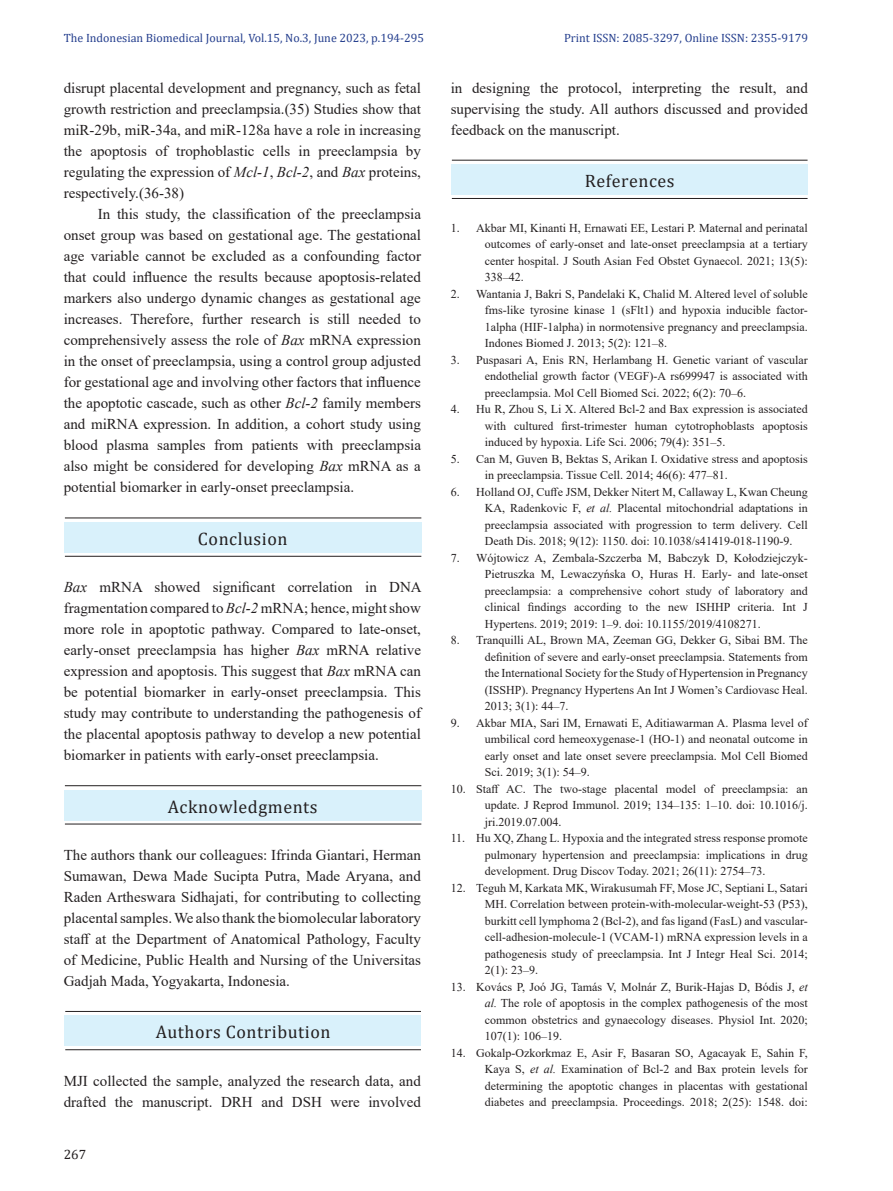
<style>
.page{position:relative;width:893px;height:1191px;background:#fff}
.page>*{position:absolute;margin:0;border:0;box-sizing:border-box;transform-origin:0 0}
.Content_Separator{font:18px "Cambria";letter-spacing:.03em;color:#231f20}
.Body_Text{font:15px/21px "Times New Roman";color:#231f20;text-align:justify}
.t1{font:13.5px "Cambria";color:#231f20}
.References{font:12px/16.5px "Times New Roman";color:#231f20;text-align:justify}
.t2{font:12px "Cambria";color:#253f8e}
.s1{font-style:italic}
</style>
<div class="page">
<hr style="left:65px;top:517px;width:356px;height:1px;background:#231f20">
<hr style="left:65px;top:556px;width:356px;height:1px;background:#231f20">
<div style="left:64px;top:522px;width:357px;height:30px;background:#d9f1fb"></div>
<hr style="left:65px;top:1011px;width:356px;height:1px;background:#231f20">
<hr style="left:65px;top:1049px;width:356px;height:1px;background:#231f20">
<div style="left:65px;top:1016px;width:356px;height:30px;background:#d9f1fb"></div>
<hr style="left:65px;top:785px;width:356px;height:1px;background:#231f20">
<hr style="left:65px;top:823px;width:356px;height:1px;background:#231f20">
<div style="left:64px;top:790px;width:357px;height:30px;background:#d9f1fb"></div>
<hr style="left:452px;top:160px;width:356px;height:1px;background:#231f20">
<hr style="left:452px;top:198px;width:356px;height:1px;background:#231f20">
<div style="left:451px;top:165px;width:357px;height:30px;background:#d9f1fb"></div>
<p class="t2" style="left:64px;top:31px;width:362px">The Indonesian Biomedical Journal, Vol.15, No.3, June 2023, p.194-295</p>
<p class="t2" style="left:564px;top:31px;width:245px">Print ISSN: 2085-3297, Online ISSN: 2355-9179</p>
<p class="Body_Text" style="left:64px;top:77px;width:359px">disrupt placental development and pregnancy, such as fetal growth restriction and preeclampsia.(35) Studies show that miR-29b, miR-34a, and miR-128a have a role in increasing the apoptosis of trophoblastic cells in preeclampsia by regulating the expression of <span class="s1">Mcl-1</span>, <span class="s1">Bcl-2</span>, and <span class="s1">Bax</span> proteins, respectively.(36-38)</p>
<p class="Body_Text" style="left:64px;top:203px;width:359px;text-indent:34px">In this study, the classification of the preeclampsia onset group was based on gestational age. The gestational age variable cannot be excluded as a confounding factor that could influence the results because apoptosis-related markers also undergo dynamic changes as gestational age increases. Therefore, further research is still needed to comprehensively assess the role of <span class="s1">Bax</span> mRNA expression in the onset of preeclampsia, using a control group adjusted for gestational age and involving other factors that influence the apoptotic cascade, such as other <span class="s1">Bcl-2</span> family members and miRNA expression. In addition, a cohort study using blood plasma samples from patients with preeclampsia also might be considered for developing <span class="s1">Bax</span> mRNA as a potential biomarker in early-onset preeclampsia.</p>
<p class="Content_Separator" style="left:198px;top:528px;width:91px">Conclusion</p>
<p class="Body_Text" style="left:64px;top:576px;width:359px"><span class="s1">Bax</span> mRNA showed significant correlation in DNA fragmentation compared to <span class="s1">Bcl-2</span> mRNA; hence, might show more role in apoptotic pathway. Compared to late-onset, early-onset preeclampsia has higher <span class="s1">Bax</span> mRNA relative expression and apoptosis. This suggest that <span class="s1">Bax</span> mRNA can be potential biomarker in early-onset preeclampsia. This study may contribute to understanding the pathogenesis of the placental apoptosis pathway to develop a new potential biomarker in patients with early-onset preeclampsia.</p>
<p class="Body_Text" style="left:451px;top:77px;width:359px">in designing the protocol, interpreting the result, and supervising the study. All authors discussed and provided feedback on the manuscript.</p>
<p class="Content_Separator" style="left:585px;top:170px;width:91px">References</p>
<p class="References" style="left:485px;top:219px;width:325px;text-indent:-34px">1. Akbar MI, Kinanti H, Ernawati EE, Lestari P. Maternal and perinatal outcomes of early-onset and late-onset preeclampsia at a tertiary center hospital. J South Asian Fed Obstet Gynaecol. 2021; 13(5):<br>338–42.</p>
<p class="References" style="left:485px;top:285px;width:325px;text-indent:-34px">2. Wantania J, Bakri S, Pandelaki K, Chalid M. Altered level of soluble fms-like tyrosine kinase 1 (sFlt1) and hypoxia inducible factor-1alpha (HIF-1alpha) in normotensive pregnancy and preeclampsia.<br>Indones Biomed J. 2013; 5(2): 121–8.</p>
<p class="References" style="left:485px;top:351px;width:325px;text-indent:-34px">3. Puspasari A, Enis RN, Herlambang H. Genetic variant of vascular endothelial growth factor (VEGF)-A rs699947 is associated with preeclampsia. Mol Cell Biomed Sci. 2022; 6(2): 70–6.</p>
<p class="References" style="left:485px;top:400px;width:325px;text-indent:-34px">4. Hu R, Zhou S, Li X. Altered Bcl-2 and Bax expression is associated with cultured first-trimester human cytotrophoblasts apoptosis induced by hypoxia. Life Sci. 2006; 79(4): 351–5.</p>
<p class="References" style="left:485px;top:450px;width:325px;text-indent:-34px">5. Can M, Guven B, Bektas S, Arikan I. Oxidative stress and apoptosis in preeclampsia. Tissue Cell. 2014; 46(6): 477–81.</p>
<p class="References" style="left:485px;top:483px;width:325px;text-indent:-34px">6. Holland OJ, Cuffe JSM, Dekker Nitert M, Callaway L, Kwan Cheung KA, Radenkovic F, <span class="s1">et al.</span> Placental mitochondrial adaptations in preeclampsia associated with progression to term delivery. Cell Death Dis. 2018; 9(12): 1150. doi: 10.1038/s41419-018-1190-9.</p>
<p class="References" style="left:485px;top:549px;width:325px;text-indent:-34px">7. Wójtowicz A, Zembala-Szczerba M, Babczyk D, Kołodziejczyk-Pietruszka M, Lewaczyńska O, Huras H. Early- and late-onset preeclampsia: a comprehensive cohort study of laboratory and clinical findings according to the new ISHHP criteria. Int J Hypertens. 2019; 2019: 1–9. doi: 10.1155/2019/4108271.</p>
<p class="References" style="left:485px;top:631px;width:325px;text-indent:-34px">8. Tranquilli AL, Brown MA, Zeeman GG, Dekker G, Sibai BM. The definition of severe and early-onset preeclampsia. Statements from the International Society for the Study of Hypertension in Pregnancy (ISSHP). Pregnancy Hypertens An Int J Women’s Cardiovasc Heal.<br>2013; 3(1): 44–7.</p>
<p class="References" style="left:485px;top:714px;width:325px;text-indent:-34px">9. Akbar MIA, Sari IM, Ernawati E, Aditiawarman A. Plasma level of umbilical cord hemeoxygenase-1 (HO-1) and neonatal outcome in early onset and late onset severe preeclampsia. Mol Cell Biomed Sci. 2019; 3(1): 54–9.</p>
<p class="References" style="left:485px;top:780px;width:325px;text-indent:-34px">10. Staff AC. The two-stage placental model of preeclampsia: an update. J Reprod Immunol. 2019; 134–135: 1–10. doi: 10.1016/j. jri.2019.07.004.</p>
<p class="References" style="left:485px;top:829px;width:325px;text-indent:-34px">11. Hu XQ, Zhang L. Hypoxia and the integrated stress response promote pulmonary hypertension and preeclampsia: implications in drug development. Drug Discov Today. 2021; 26(11): 2754–73.</p>
<p class="References" style="left:485px;top:879px;width:325px;text-indent:-34px">12. Teguh M, Karkata MK, Wirakusumah FF, Mose JC, Septiani L, Satari MH. Correlation between protein-with-molecular-weight-53 (P53), burkitt cell lymphoma 2 (Bcl-2), and fas ligand (FasL) and vascular&shy;cell-adhesion-molecule-1 (VCAM-1) mRNA expression levels in a pathogenesis study of preeclampsia. Int J Integr Heal Sci. 2014; 2(1): 23–9.</p>
<p class="References" style="left:485px;top:978px;width:325px;text-indent:-34px">13. Kovács P, Joó JG, Tamás V, Molnár Z, Burik-Hajas D, Bódis J, <span class="s1">et al.</span> The role of apoptosis in the complex pathogenesis of the most common obstetrics and gynaecology diseases. Physiol Int. 2020; 107(1): 106–19.</p>
<p class="References" style="left:485px;top:1044px;width:325px;text-indent:-34px">14. Gokalp-Ozkorkmaz E, Asir F, Basaran SO, Agacayak E, Sahin F, Kaya S, <span class="s1">et al.</span> Examination of Bcl-2 and Bax protein levels for determining the apoptotic changes in placentas with gestational diabetes and preeclampsia. Proceedings. 2018; 2(25): 1548. doi:</p>
<p class="Content_Separator" style="left:168px;top:796px;width:151px">Acknowledgments</p>
<p class="Body_Text" style="left:64px;top:844px;width:359px">The authors thank our colleagues: Ifrinda Giantari, Herman Sumawan, Dewa Made Sucipta Putra, Made Aryana, and Raden Artheswara Sidhajati, for contributing to collecting placental samples. We also thank the biomolecular laboratory staff at the Department of Anatomical Pathology, Faculty of Medicine, Public Health and Nursing of the Universitas Gadjah Mada, Yogyakarta, Indonesia.</p>
<p class="Content_Separator" style="left:156px;top:1021px;width:176px">Authors Contribution</p>
<p class="Body_Text" style="left:64px;top:1069px;width:359px">MJI collected the sample, analyzed the research data, and drafted the manuscript. DRH and DSH were involved</p>
<p class="t1" style="left:64px;top:1146px;width:24px">267</p>
</div>
